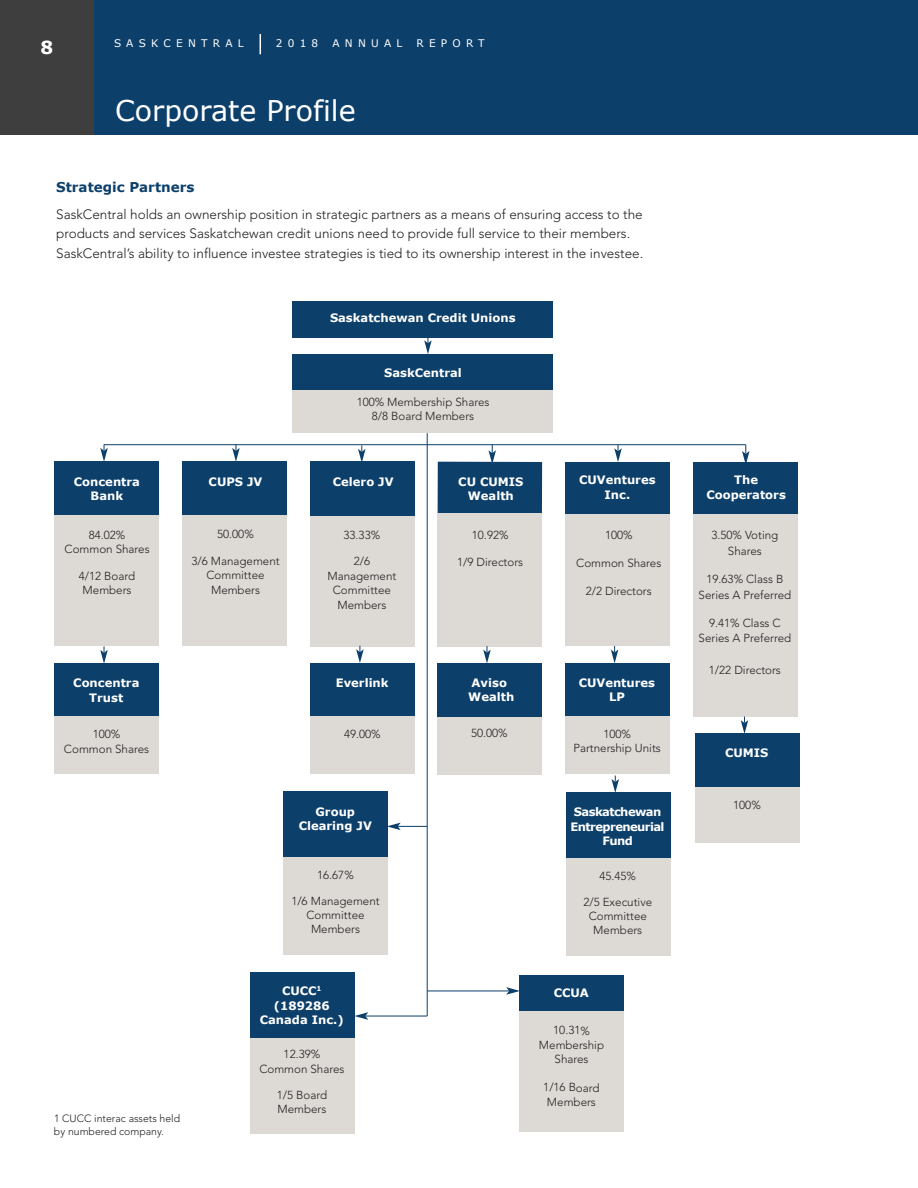
<style>
.page{position:relative;width:918px;height:1188px;background:#fff}
.page>*{position:absolute;margin:0;border:0;box-sizing:border-box;transform-origin:0 0}
.t1{font:28.5px "Verdana";color:#fff}
.t2{font:700 18px "Verdana";color:#fff}
.t3{font:300 13.5px/19.5px "Avenir";color:#231f20}
.t4{font:700 13.5px "Verdana";color:#0c3f6a}
.t5{font:300 11.55px/14.2px "Avenir";color:#231f20;text-align:center}
.t6{font:700 11.55px/14.5px "Verdana";color:#fff;text-align:center}
.t7{font:700 11.55px/14.5px "Verdana";letter-spacing:-.05em;color:#fff;text-align:center}
.t8{font:300 10.5px/13.5px "Avenir";color:#231f20}
.t9{font:10.5px "Verdana";letter-spacing:.5em;color:#fff}
</style>
<div class="page">
<div style="left:87px;top:0;width:831px;height:135px;background:#0c3f6a"></div>
<div style="left:292px;top:301px;width:261px;height:37px;background:#0c3f6a"></div>
<div style="left:292px;top:355px;width:261px;height:36px;background:#0c3f6a"></div>
<div style="left:292px;top:391px;width:261px;height:42px;background:#dddad6"></div>
<div style="left:55px;top:462px;width:104px;height:54px;background:#0c3f6a"></div>
<div style="left:55px;top:516px;width:104px;height:130px;background:#dddad6"></div>
<div style="left:693px;top:462px;width:104px;height:53px;background:#0c3f6a"></div>
<div style="left:693px;top:514px;width:104px;height:203px;background:#dddad6"></div>
<div style="left:565px;top:462px;width:105px;height:52px;background:#0c3f6a"></div>
<div style="left:565px;top:514px;width:105px;height:132px;background:#dddad6"></div>
<div style="left:438px;top:462px;width:104px;height:53px;background:#0c3f6a"></div>
<div style="left:438px;top:513px;width:104px;height:133px;background:#dddad6"></div>
<div style="left:310px;top:462px;width:104px;height:55px;background:#0c3f6a"></div>
<div style="left:310px;top:516px;width:104px;height:130px;background:#dddad6"></div>
<div style="left:182px;top:462px;width:105px;height:54px;background:#0c3f6a"></div>
<div style="left:182px;top:515px;width:105px;height:131px;background:#dddad6"></div>
<div style="left:55px;top:663px;width:104px;height:54px;background:#0c3f6a"></div>
<div style="left:55px;top:717px;width:104px;height:57px;background:#dddad6"></div>
<hr style="left:104px;top:444px;width:642px;height:1px;background:#0c3f6a">
<svg style="left:100px;top:444px;width:8px;height:18px"></svg>
<svg style="left:232px;top:444px;width:8px;height:18px"></svg>
<svg style="left:358px;top:445px;width:8px;height:17px"></svg>
<svg style="left:488px;top:445px;width:8px;height:17px"></svg>
<svg style="left:614px;top:445px;width:8px;height:17px"></svg>
<svg style="left:742px;top:445px;width:8px;height:17px"></svg>
<hr style="left:427px;top:433px;width:1px;height:583px;background:#0c3f6a">
<svg style="left:388px;top:823px;width:39px;height:7px"></svg>
<svg style="left:100px;top:646px;width:8px;height:17px"></svg>
<svg style="left:424px;top:338px;width:8px;height:16px"></svg>
<svg style="left:260px;top:34px;width:1px;height:20px"></svg>
<div style="left:311px;top:663px;width:104px;height:54px;background:#0c3f6a"></div>
<div style="left:311px;top:716px;width:104px;height:58px;background:#dddad6"></div>
<svg style="left:356px;top:646px;width:8px;height:17px"></svg>
<div style="left:438px;top:663px;width:104px;height:54px;background:#0c3f6a"></div>
<div style="left:438px;top:717px;width:104px;height:58px;background:#dddad6"></div>
<svg style="left:483px;top:646px;width:8px;height:17px"></svg>
<div style="left:565px;top:663px;width:105px;height:54px;background:#0c3f6a"></div>
<div style="left:565px;top:716px;width:105px;height:58px;background:#dddad6"></div>
<svg style="left:611px;top:646px;width:7px;height:17px"></svg>
<div style="left:695px;top:733px;width:104px;height:54px;background:#0c3f6a"></div>
<div style="left:695px;top:787px;width:104px;height:55px;background:#dddad6"></div>
<svg style="left:741px;top:717px;width:7px;height:16px"></svg>
<div style="left:566px;top:792px;width:104px;height:68px;background:#0c3f6a"></div>
<div style="left:566px;top:858px;width:104px;height:97px;background:#dddad6"></div>
<svg style="left:612px;top:776px;width:7px;height:16px"></svg>
<div style="left:284px;top:791px;width:104px;height:68px;background:#0c3f6a"></div>
<div style="left:284px;top:857px;width:104px;height:98px;background:#dddad6"></div>
<div style="left:250px;top:973px;width:104px;height:67px;background:#0c3f6a"></div>
<div style="left:250px;top:1038px;width:104px;height:96px;background:#dddad6"></div>
<hr style="left:366px;top:1016px;width:61px;height:1px;background:#0c3f6a">
<svg style="left:354px;top:1012px;width:14px;height:8px"></svg>
<div style="left:520px;top:976px;width:104px;height:36px;background:#0c3f6a"></div>
<div style="left:520px;top:1011px;width:104px;height:121px;background:#dddad6"></div>
<hr style="left:427px;top:991px;width:82px;height:1px;background:#0c3f6a">
<svg style="left:506px;top:987px;width:14px;height:8px"></svg>
<div style="left:0;top:0;width:94px;height:135px;background:#3e3e3f"></div>
<h2 class="t2" style="left:40px;top:35px;width:14px">8</h2>
<p class="t9" style="left:114px;top:36px;width:131px">SASKCENTRAL</p>
<p class="t9" style="left:276px;top:36px;width:44px">2018</p>
<p class="t9" style="left:332px;top:36px;width:71px">ANNUAL</p>
<p class="t9" style="left:416px;top:36px;width:70px">REPORT</p>
<h1 class="t1" style="left:115px;top:92px;width:242px">Corporate Profile</h1>
<p class="t4" style="left:56px;top:178px;width:140px">Strategic Partners</p>
<p class="t3" style="left:56px;top:204px;width:588px">SaskCentral holds an ownership position in strategic partners as a means of ensuring access to the products and services Saskatchewan credit unions need to provide full service to their members.<br>SaskCentral’s ability to influence investee strategies is tied to its ownership interest in the investee.</p>
<p class="t6" style="left:330px;top:310px;width:187px">Saskatchewan Credit Unions</p>
<p class="t6" style="left:74px;top:474px;width:68px">Concentra<br>Bank</p>
<p class="t5" style="left:65px;top:528px;width:87px">84.02%<br>Common Shares</p>
<p class="t5" style="left:79px;top:569px;width:58px">4/12 Board<br>Members</p>
<p class="t6" style="left:209px;top:474px;width:55px">CUPS JV</p>
<p class="t5" style="left:217px;top:527px;width:38px">50.00%</p>
<p class="t5" style="left:191px;top:554px;width:90px">3/6 Management<br>Committee<br>Members</p>
<p class="t6" style="left:384px;top:365px;width:79px">SaskCentral</p>
<p class="t5" style="left:357px;top:395px;width:134px">100% Membership Shares<br>8/8 Board Members</p>
<p class="t6" style="left:333px;top:474px;width:62px">Celero JV</p>
<p class="t5" style="left:344px;top:528px;width:38px">33.33%</p>
<p class="t5" style="left:327px;top:554px;width:70px">2/6<br>Management<br>Committee<br>Members</p>
<p class="t6" style="left:458px;top:474px;width:67px">CU CUMIS<br>Wealth</p>
<p class="t5" style="left:472px;top:528px;width:38px">10.92%</p>
<p class="t5" style="left:457px;top:555px;width:67px">1/9 Directors</p>
<p class="t6" style="left:579px;top:472px;width:78px">CUVentures<br>Inc.</p>
<p class="t5" style="left:605px;top:528px;width:29px">100%</p>
<p class="t5" style="left:576px;top:556px;width:87px">Common Shares</p>
<p class="t5" style="left:586px;top:584px;width:67px">2/2 Directors</p>
<p class="t6" style="left:73px;top:675px;width:68px">Concentra<br>Trust</p>
<p class="t5" style="left:64px;top:727px;width:87px">100%<br>Common Shares</p>
<p class="t8" style="left:54px;top:1111px;width:128px">1 CUCC interac assets held by numbered company.</p>
<p class="t6" style="left:336px;top:675px;width:54px">Everlink</p>
<p class="t5" style="left:344px;top:727px;width:38px">49.00%</p>
<p class="t6" style="left:299px;top:804px;width:75px">Group<br>Clearing JV</p>
<p class="t5" style="left:317px;top:868px;width:38px">16.67%</p>
<p class="t5" style="left:291px;top:894px;width:90px">1/6 Management<br>Committee<br>Members</p>
<p class="t6" style="left:260px;top:983px;width:85px">CUCC<sup>1 </sup>(189286<br>Canada Inc.)</p>
<p class="t5" style="left:259px;top:1047px;width:87px">12.39%<br>Common Shares</p>
<p class="t5" style="left:277px;top:1088px;width:52px;text-align:left">1/5 Board<br>Members</p>
<p class="t6" style="left:468px;top:675px;width:48px;text-align:left">Aviso<br>Wealth</p>
<p class="t5" style="left:471px;top:726px;width:38px">50.00%</p>
<p class="t6" style="left:579px;top:675px;width:78px">CUVentures<br>LP</p>
<p class="t5" style="left:573px;top:727px;width:89px">100%<br>Partnership Units</p>
<p class="t7" style="left:571px;top:805px;width:96px">Saskatchewan<br>Entrepreneurial<br>Fund</p>
<p class="t5" style="left:600px;top:868px;width:38px">45.45%</p>
<p class="t5" style="left:583px;top:895px;width:70px">2/5 Executive<br>Committee<br>Members</p>
<p class="t6" style="left:554px;top:985px;width:37px">CCUA</p>
<p class="t5" style="left:539px;top:1023px;width:67px">10.31%<br>Membership<br>Shares</p>
<p class="t5" style="left:543px;top:1080px;width:58px">1/16 Board<br>Members</p>
<p class="t6" style="left:706px;top:473px;width:81px">The<br>Cooperators</p>
<p class="t5" style="left:712px;top:527px;width:68px;line-height:15.9px">3.50% Voting<br>Shares</p>
<p class="t5" style="left:699px;top:571px;width:94px;line-height:15.9px">19.63% Class B<br>Series A Preferred</p>
<p class="t5" style="left:699px;top:615px;width:94px;line-height:15.9px">9.41% Class C<br>Series A Preferred</p>
<p class="t5" style="left:709px;top:663px;width:73px">1/22 Directors</p>
<p class="t6" style="left:725px;top:746px;width:45px">CUMIS</p>
<p class="t5" style="left:733px;top:798px;width:29px">100%</p>
</div>
